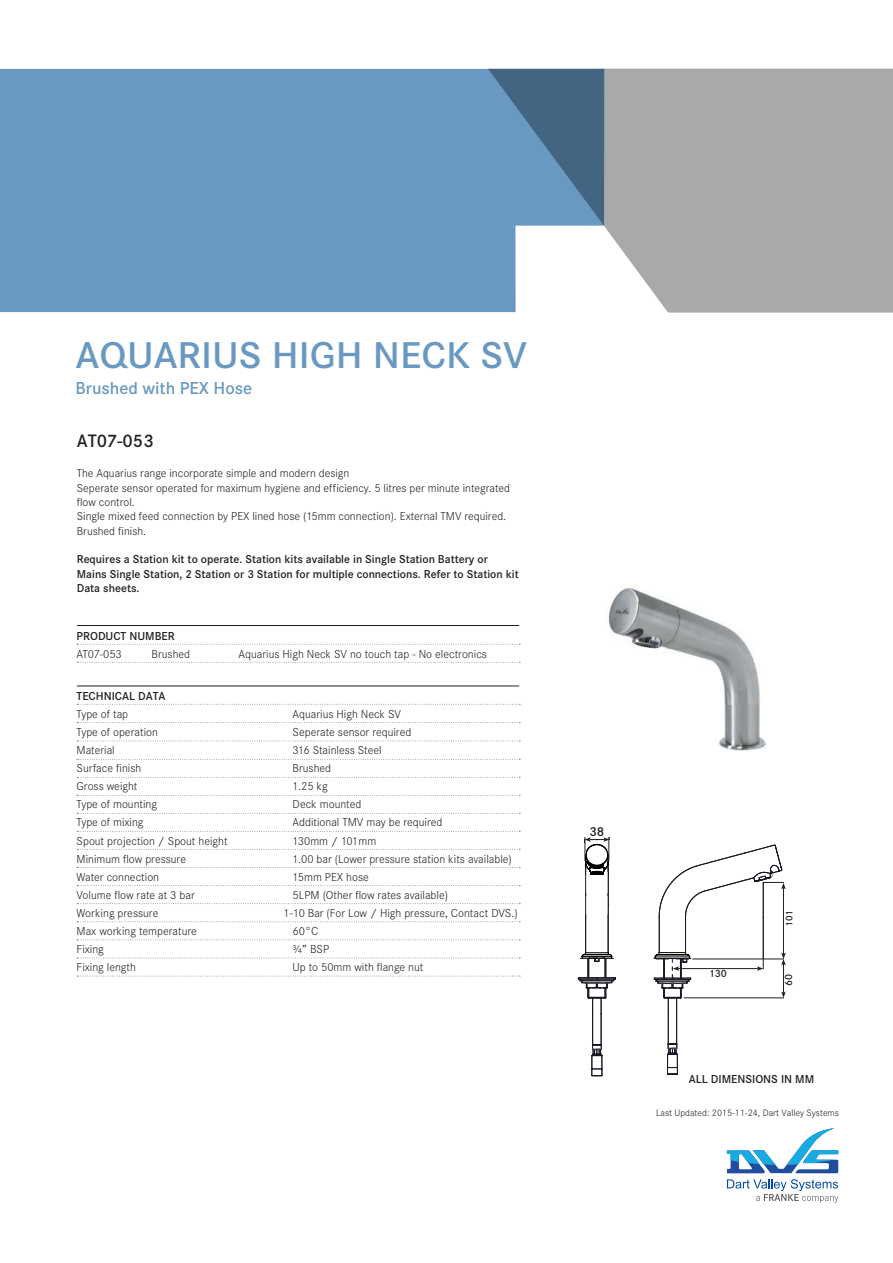
<style>
.page{position:relative;width:893px;height:1263px;background:#fff}
.page>*{position:absolute;margin:0;border:0;box-sizing:border-box;transform-origin:0 0}
.t1{font:600 38.7px "Corporate S";color:#6999c1;scale:1.06 1}
.t2{font:600 18.75px "Corporate S";color:#221f1f}
.t3{font:600 18px "Corporate S";color:#6999c1}
.t4{font:600 13.5px "Corporate S";color:#221f1f}
.t5{font:300 12px "Corporate S";color:#221f1f}
.t6{font:600 12px "Corporate S";color:#221f1f}
.t7{font:300 11.85px/14.2px "Corporate S";color:#221f1f}
.t8{font:600 11.85px/14.2px "Corporate S";color:#221f1f}
.t9{font:600 10.95px "Corporate S";color:#221f1f}
.t10{font:600 10.05px "Corporate S";color:#221f1f}
.t11{font:300 9.75px "Corporate S";color:#221f1f}
</style>
<div class="page">
<svg style="left:488px;top:69px;width:405px;height:244px;background:#abadaf"></svg>
<svg style="left:0;top:69px;width:604px;height:243px;background:#6e9bc0"></svg>
<hr style="left:77px;top:625px;width:442px;height:1px;background:#221f1f">
<hr style="left:77px;top:686px;width:442px;height:1px;background:#221f1f">
<svg style="left:77px;top:644px;width:443px;height:1px"></svg>
<svg style="left:77px;top:662px;width:443px;height:1px"></svg>
<svg style="left:77px;top:704px;width:443px;height:1px"></svg>
<svg style="left:77px;top:722px;width:443px;height:1px"></svg>
<svg style="left:77px;top:741px;width:443px;height:1px"></svg>
<svg style="left:77px;top:759px;width:443px;height:1px"></svg>
<svg style="left:77px;top:777px;width:443px;height:1px"></svg>
<svg style="left:77px;top:795px;width:443px;height:1px"></svg>
<svg style="left:77px;top:813px;width:443px;height:1px"></svg>
<svg style="left:77px;top:831px;width:443px;height:1px"></svg>
<svg style="left:77px;top:849px;width:443px;height:1px"></svg>
<svg style="left:77px;top:867px;width:443px;height:1px"></svg>
<svg style="left:77px;top:885px;width:443px;height:1px"></svg>
<svg style="left:77px;top:903px;width:443px;height:1px"></svg>
<svg style="left:77px;top:921px;width:443px;height:1px"></svg>
<svg style="left:77px;top:939px;width:443px;height:1px"></svg>
<svg style="left:77px;top:957px;width:443px;height:1px"></svg>
<svg style="left:77px;top:976px;width:443px;height:1px"></svg>
<svg style="left:727px;top:1128px;width:111px;height:45px"></svg>
<svg style="left:727px;top:1179px;width:111px;height:24px"></svg>
<img style="left:607px;top:588px;width:159px;height:163px">
<hr style="left:578px;top:918px;width:40px;height:1px;background:#c0c0c0">
<hr style="left:892px;top:918px;width:1px;height:40px;background:#c0c0c0">
<hr style="left:578px;top:844px;width:40px;height:1px;background:#c0c0c0">
<hr style="left:892px;top:844px;width:1px;height:74px;background:#c0c0c0">
<hr style="left:578px;top:1262px;width:40px;height:1px;background:#c0c0c0">
<svg style="left:578px;top:837px;width:38px;height:239px"></svg>
<hr style="left:608px;top:867px;width:1px;height:86px;background:#221f1f">
<hr style="left:585px;top:867px;width:1px;height:86px;background:#221f1f">
<hr style="left:648px;top:1262px;width:136px;height:1px;background:#c0c0c0">
<svg style="left:653px;top:845px;width:133px;height:230px"></svg>
<h1 class="t1" style="left:75px;top:341px;width:428px">AQUARIUS HIGH NECK SV</h1>
<h3 class="t3" style="left:75px;top:381px;width:178px">Brushed with PEX Hose</h3>
<h2 class="t2" style="left:77px;top:434px;width:78px">AT07-053</h2>
<p class="t7" style="left:77px;top:468px;width:435px">The Aquarius range incorporate simple and modern design<br>Seperate sensor operated for maximum hygiene and efficiency. 5 litres per minute integrated flow control.<br>Single mixed feed connection by PEX lined hose (15mm connection). External TMV required.<br>Brushed finish.</p>
<p class="t8" style="left:77px;top:553px;width:443px">Requires a Station kit to operate. Station kits available in Single Station Battery or<br>Mains Single Station, 2 Station or 3 Station for multiple connections. Refer to Station kit<br>Data sheets.</p>
<p class="t6" style="left:77px;top:631px;width:100px">PRODUCT NUMBER</p>
<p class="t5" style="left:77px;top:649px;width:47px">AT07-053</p>
<p class="t5" style="left:152px;top:649px;width:40px">Brushed</p>
<p class="t5" style="left:239px;top:649px;width:250px">Aquarius High Neck SV no touch tap - No electronics</p>
<p class="t6" style="left:77px;top:692px;width:91px">TECHNICAL DATA</p>
<p class="t5" style="left:77px;top:710px;width:53px">Type of tap</p>
<p class="t5" style="left:293px;top:710px;width:110px">Aquarius High Neck SV</p>
<p class="t5" style="left:77px;top:728px;width:83px">Type of operation</p>
<p class="t5" style="left:293px;top:728px;width:120px">Seperate sensor required</p>
<p class="t5" style="left:77px;top:746px;width:40px">Material</p>
<p class="t5" style="left:293px;top:746px;width:91px">316 Stainless Steel</p>
<p class="t5" style="left:77px;top:764px;width:66px">Surface finish</p>
<p class="t5" style="left:293px;top:764px;width:40px">Brushed</p>
<p class="t5" style="left:77px;top:782px;width:62px">Gross weight</p>
<p class="t5" style="left:293px;top:782px;width:37px">1.25 kg</p>
<p class="t5" style="left:77px;top:800px;width:82px">Type of mounting</p>
<p class="t5" style="left:293px;top:800px;width:70px">Deck mounted</p>
<p class="t5" style="left:77px;top:818px;width:68px">Type of mixing</p>
<p class="t5" style="left:293px;top:818px;width:151px">Additional TMV may be required</p>
<p class="t5" style="left:77px;top:836px;width:152px">Spout projection / Spout height</p>
<p class="t5" style="left:293px;top:836px;width:85px">130mm / 101mm</p>
<p class="t5" style="left:77px;top:854px;width:111px">Minimum flow pressure</p>
<p class="t5" style="left:293px;top:854px;width:221px">1.00 bar (Lower pressure station kits available)</p>
<p class="t5" style="left:77px;top:872px;width:84px">Water connection</p>
<p class="t5" style="left:293px;top:872px;width:78px">15mm PEX hose</p>
<p class="t5" style="left:77px;top:890px;width:120px">Volume flow rate at 3 bar</p>
<p class="t5" style="left:293px;top:890px;width:157px">5LPM (Other flow rates available)</p>
<p class="t5" style="left:77px;top:909px;width:83px">Working pressure</p>
<p class="t5" style="left:284px;top:909px;width:236px">1-10 Bar (For Low / High pressure, Contact DVS.)</p>
<p class="t5" style="left:77px;top:927px;width:122px">Max working temperature</p>
<p class="t5" style="left:293px;top:927px;width:27px">60°C</p>
<p class="t5" style="left:77px;top:945px;width:29px">Fixing</p>
<p class="t5" style="left:293px;top:945px;width:38px">¾” BSP</p>
<p class="t5" style="left:77px;top:963px;width:61px">Fixing length</p>
<p class="t5" style="left:293px;top:963px;width:132px">Up to 50mm with flange nut</p>
<p class="t4" style="left:589px;top:826px;width:16px">38</p>
<p class="t9" style="left:709px;top:969px;width:20px">130</p>
<p class="t10" style="left:785px;top:927px;width:18px;rotate:-90deg">101</p>
<p class="t9" style="left:784px;top:986px;width:14px;rotate:-90deg">60</p>
<p class="t6" style="left:689px;top:1075px;width:127px">ALL DIMENSIONS IN MM</p>
<p class="t11" style="left:656px;top:1109px;width:184px">Last Updated: 2015-11-24, Dart Valley Systems</p>
</div>
